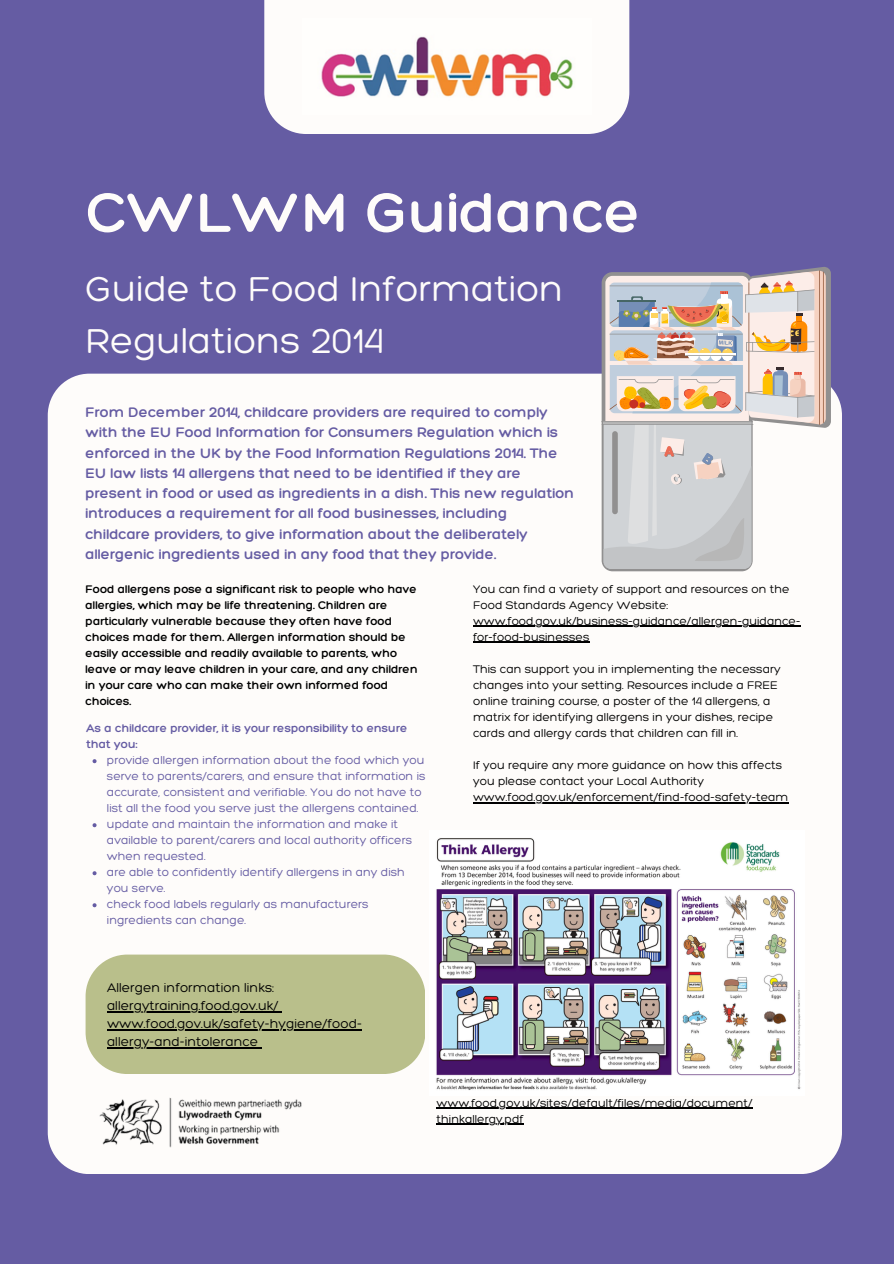
<style>
.page{position:relative;width:894px;height:1264px;background:#fff}
.page>*{position:absolute;margin:0;border:0;box-sizing:border-box;transform-origin:0 0}
.t1{font:300 60px "Hero";color:#fefcfa}
.t2{font:300 37.5px/51.8px "Hero";color:#fefcfa}
.t3{font:300 15px/20.2px "Hero";color:#655ca3}
.t4{font:300 13.5px/18px "Hero";color:#000}
.t5{font:300 12px/16px "Hero";color:#000}
.t6{font:300 12px/16px "Hero";color:#655ca3}
.t7{font:300 12px/16px "Hero";color:#000}
.t8{font:300 12px/16px "Hero";color:#655ca3}
</style>
<div class="page">
<div style="left:0;top:0;width:893px;height:1263px;background:#655ca3"></div>
<div style="left:264px;top:0;width:365px;height:134px;background:#fefcfa"></div>
<img style="left:321px;top:36px;width:252px;height:61px">
<div style="left:48px;top:373px;width:793px;height:800px;background:#fefcfa"></div>
<hr style="left:601px;top:421px;width:151px;height:1px;background:#919090">
<hr style="left:601px;top:424px;width:152px;height:1px;background:#919090">
<svg style="left:603px;top:267px;width:227px;height:302px;background:#d6d0cb"></svg>
<img style="left:429px;top:831px;width:374px;height:264px">
<img style="left:86px;top:1073px;width:223px;height:101px">
<svg style="left:92px;top:759px;width:4px;height:4px"></svg>
<svg style="left:92px;top:823px;width:4px;height:4px"></svg>
<svg style="left:92px;top:871px;width:4px;height:4px"></svg>
<svg style="left:92px;top:903px;width:4px;height:4px"></svg>
<hr style="left:473px;top:626px;width:327px;height:1px;background:#000">
<hr style="left:473px;top:642px;width:116px;height:1px;background:#000">
<hr style="left:473px;top:802px;width:315px;height:1px;background:#000">
<svg style="left:85px;top:954px;width:340px;height:119px;background:#b7bd8d"></svg>
<hr style="left:436px;top:1107px;width:316px;height:1px;background:#000">
<hr style="left:436px;top:1123px;width:87px;height:1px;background:#000">
<p class="t1" style="left:86px;top:175px;width:556px">CWLWM Guidance</p>
<h3 class="t2" style="left:85px;top:262px;width:479px">Guide to Food Information<br>Regulations 2014</h3>
<p class="t3" style="left:85px;top:402px;width:490px">From December 2014, childcare providers are required to comply with the EU Food Information for Consumers Regulation which is enforced in the UK by the Food Information Regulations 2014. The EU law lists 14 allergens that need to be identified if they are present in food or used as ingredients in a dish. This new regulation introduces a requirement for all food businesses, including childcare providers, to give information about the deliberately allergenic ingredients used in any food that they provide.</p>
<p class="t7" style="left:85px;top:580px;width:333px">Food allergens pose a significant risk to people who have allergies, which may be life threatening. Children are particularly vulnerable because they often have food choices made for them. Allergen information should be easily accessible and readily available to parents, who leave or may leave children in your care, and any children in your care who can make their own informed food choices.</p>
<p class="t8" style="left:86px;top:720px;width:322px">As a childcare provider, it is your responsibility to ensure that you:</p>
<p class="t6" style="left:107px;top:752px;width:320px">provide allergen information about the food which you serve to parents/carers, and ensure that information is accurate, consistent and verifiable. You do not have to list all the food you serve just the allergens contained.</p>
<p class="t6" style="left:107px;top:816px;width:306px">update and maintain the information and make it available to parent/carers and local authority officers when requested.</p>
<p class="t6" style="left:107px;top:864px;width:299px">are able to confidently identify allergens in any dish you serve.</p>
<h3 class="t6" style="left:107px;top:896px;width:263px">check food labels regularly as manufacturers ingredients can change.</h3>
<p class="t5" style="left:473px;top:580px;width:318px">You can find a variety of support and resources on the<br>Food Standards Agency Website:</p>
<p class="t5" style="left:473px;top:612px;width:329px">www.food.gov.uk/business-guidance/allergen-guidance&shy;for-food-businesses</p>
<p class="t5" style="left:473px;top:660px;width:309px">This can support you in implementing the necessary changes into your setting. Resources include a FREE online training course, a poster of the 14 allergens, a matrix for identifying allergens in your dishes, recipe cards and allergy cards that children can fill in.</p>
<p class="t5" style="left:473px;top:756px;width:310px">If you require any more guidance on how this affects you please contact your Local Authority</p>
<p class="t5" style="left:473px;top:788px;width:317px">www.food.gov.uk/enforcement/find-food-safety-team</p>
<p class="t4" style="left:107px;top:978px;width:169px">Allergen information links:</p>
<p class="t4" style="left:107px;top:996px;width:173px">allergytraining.food.gov.uk/</p>
<p class="t4" style="left:107px;top:1014px;width:256px">www.food.gov.uk/safety-hygiene/food&shy;allergy-and-intolerance</p>
<p class="t5" style="left:436px;top:1094px;width:317px">www.food.gov.uk/sites/default/files/media/document/ thinkallergy.pdf</p>
</div>
